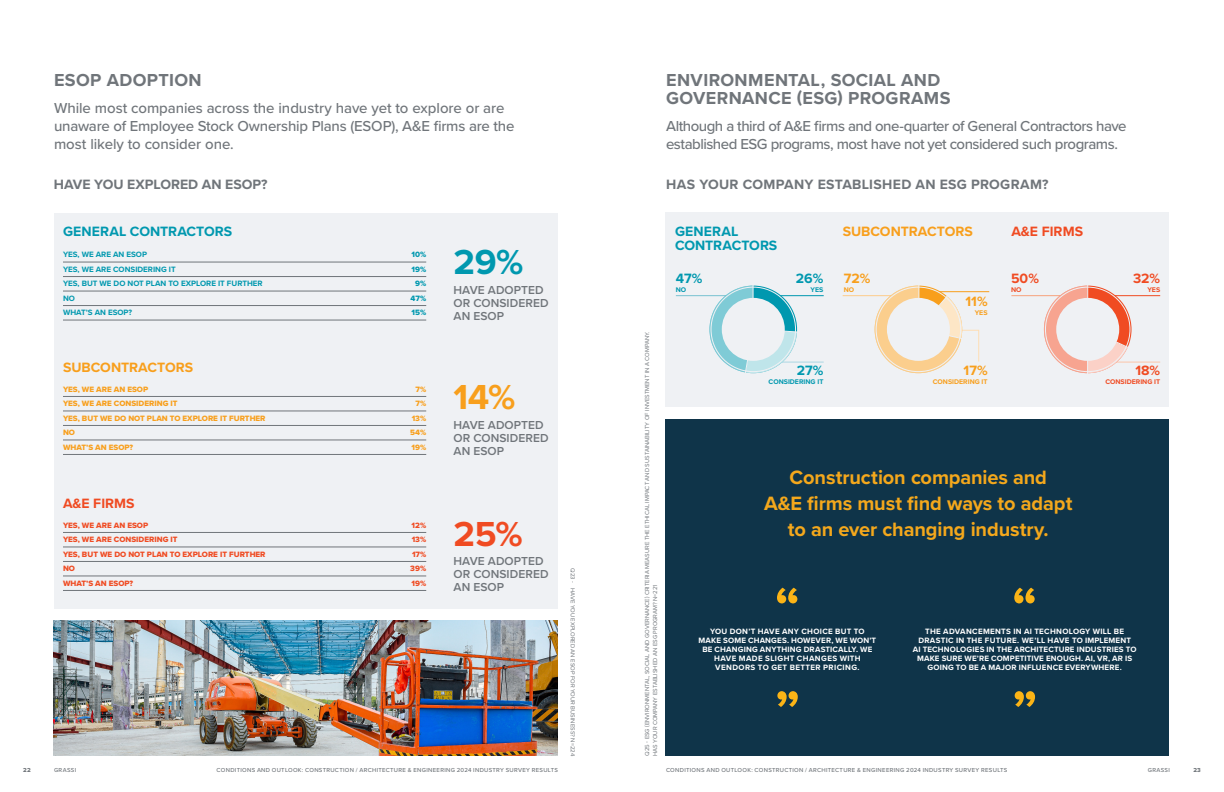
<style>
.page{position:relative;width:1224px;height:792px;background:#fff}
.page>*{position:absolute;margin:0;border:0;box-sizing:border-box;transform-origin:0 0}
.t1{font:700 55px "Proxima Nova";color:#fbb416}
.Chart_Heading{font:700 36px "Proxima Nova";color:#0098af}
.Chart_Heading-2{font:700 36px "Proxima Nova";color:#f04b22}
.Chart_Heading-3{font:700 36px "Proxima Nova";color:#f89f1c}
.t2{font:700 20px/26px "Proxima Nova";letter-spacing:-.005em;color:#f4a81c;text-align:center}
.t3{font:700 18px/18px "Proxima Nova";letter-spacing:.02em;color:#70757a}
.Body_-_Intro{font:500 15px/18px "Proxima Nova";letter-spacing:-.02em;color:#70757a}
.Chart_Heading-4{font:700 14px "Proxima Nova";letter-spacing:.015em;color:#70757a}
.Chart_Heading-5{font:700 14px/14px "Proxima Nova";letter-spacing:.005em;color:#0098af}
.Chart_Heading-6{font:700 14px "Proxima Nova";color:#f89f1c}
.Chart_Heading-7{font:700 14px "Proxima Nova";letter-spacing:.005em;color:#f04b22}
.infographic_copy{font:600 12px/13px "Proxima Nova";letter-spacing:.005em;color:#70757a}
.t4{font:700 8px/9px "Proxima Nova";letter-spacing:.02em;color:#fff;text-align:center}
.Chart_Heading-8{font:8px "Proxima Nova Extrabld";color:#f04b22}
.Chart_Heading-9{font:8px "Proxima Nova Extrabld";color:#f89f1c}
.Chart_Heading-10{font:700 8px "Proxima Nova";color:#0098af}
.Chart_Heading-11{font:8px "Proxima Nova Extrabld";color:#0098af}
.Chart_Heading-12{font:700 7px "Proxima Nova";color:#0098af}
.Chart_Heading-13{font:700 7px "Proxima Nova";color:#f89f1c}
.Chart_Heading-14{font:700 7px "Proxima Nova";color:#f04b22}
.t5{font:6px/8px "Proxima Nova";color:#70757a}
.t6{font:500 6px "Proxima Nova";letter-spacing:.05em;color:#70757a}
.t7{font:6px "Proxima Nova Extrabld";color:#70757a}
</style>
<div class="page">
<div style="left:665px;top:420px;width:504px;height:336px;background:#0f3449"></div>
<div style="left:665px;top:213px;width:504px;height:194px;background:#eff1f4"></div>
<div style="left:54px;top:213px;width:504px;height:396px;background:#eff1f4"></div>
<hr style="left:63px;top:262px;width:363px;height:1px;background:#70757a">
<hr style="left:63px;top:276px;width:363px;height:1px;background:#70757a">
<hr style="left:63px;top:291px;width:363px;height:1px;background:#70757a">
<hr style="left:63px;top:305px;width:363px;height:1px;background:#70757a">
<hr style="left:63px;top:320px;width:363px;height:1px;background:#70757a">
<hr style="left:63px;top:532px;width:363px;height:1px;background:#70757a">
<hr style="left:63px;top:547px;width:363px;height:1px;background:#70757a">
<hr style="left:63px;top:561px;width:363px;height:1px;background:#70757a">
<hr style="left:63px;top:576px;width:363px;height:1px;background:#70757a">
<hr style="left:63px;top:590px;width:363px;height:1px;background:#70757a">
<hr style="left:63px;top:396px;width:363px;height:1px;background:#70757a">
<hr style="left:63px;top:411px;width:363px;height:1px;background:#70757a">
<hr style="left:63px;top:425px;width:363px;height:1px;background:#70757a">
<hr style="left:63px;top:440px;width:363px;height:1px;background:#70757a">
<hr style="left:63px;top:454px;width:363px;height:1px;background:#70757a">
<hr style="left:676px;top:295px;width:54px;height:1px;background:#78c2d1">
<hr style="left:780px;top:362px;width:44px;height:1px;background:#acd7e3">
<hr style="left:778px;top:295px;width:46px;height:1px;background:#0098af">
<hr style="left:843px;top:295px;width:56px;height:1px;background:#fdcc8b">
<hr style="left:936px;top:291px;width:53px;height:1px;background:#f89f1c">
<hr style="left:1114px;top:362px;width:46px;height:1px;background:#fbc6aa">
<hr style="left:1011px;top:295px;width:55px;height:1px;background:#f7a37d">
<hr style="left:1112px;top:295px;width:48px;height:1px;background:#f04b22">
<svg style="left:709px;top:286px;width:94px;height:88px"></svg>
<svg style="left:875px;top:286px;width:105px;height:87px"></svg>
<svg style="left:1044px;top:286px;width:92px;height:87px"></svg>
<img style="left:54px;top:620px;width:504px;height:136px">
<h1 class="t3" style="left:54px;top:71px;width:149px">ESOP ADOPTION</h1>
<p class="Body_-_Intro" style="left:54px;top:99px;width:462px">While most companies across the industry have yet to explore or are unaware of Employee Stock Ownership Plans (ESOP), A&amp;E firms are the most likely to consider one.</p>
<p class="Chart_Heading-4" style="left:54px;top:174px;width:215px">HAVE YOU EXPLORED AN ESOP?</p>
<h2 class="Chart_Heading-5" style="left:63px;top:224px;width:171px">GENERAL CONTRACTORS</h2>
<p class="Chart_Heading-10" style="left:63px;top:249px;width:86px">YES, WE ARE AN ESOP</p>
<p class="Chart_Heading-11" style="left:412px;top:249px;width:16px">10%</p>
<p class="Chart_Heading-10" style="left:63px;top:263px;width:114px">YES, WE ARE CONSIDERING IT</p>
<p class="Chart_Heading-11" style="left:412px;top:263px;width:16px">19%</p>
<p class="Chart_Heading-10" style="left:63px;top:278px;width:201px">YES, BUT WE DO NOT PLAN TO EXPLORE IT FURTHER</p>
<p class="Chart_Heading-11" style="left:415px;top:278px;width:13px">9%</p>
<p class="Chart_Heading-10" style="left:63px;top:292px;width:13px">NO</p>
<p class="Chart_Heading-11" style="left:411px;top:292px;width:17px">47%</p>
<p class="Chart_Heading-10" style="left:63px;top:307px;width:71px">WHAT’S AN ESOP?</p>
<p class="Chart_Heading-11" style="left:412px;top:307px;width:16px">15%</p>
<h2 class="Chart_Heading-6" style="left:63px;top:356px;width:132px">SUBCONTRACTORS</h2>
<p class="Chart_Heading-9" style="left:63px;top:383px;width:87px">YES, WE ARE AN ESOP</p>
<p class="Chart_Heading-9" style="left:416px;top:383px;width:12px">7%</p>
<p class="Chart_Heading-9" style="left:63px;top:398px;width:116px">YES, WE ARE CONSIDERING IT</p>
<p class="Chart_Heading-9" style="left:416px;top:398px;width:12px">7%</p>
<p class="Chart_Heading-9" style="left:63px;top:412px;width:204px">YES, BUT WE DO NOT PLAN TO EXPLORE IT FURTHER</p>
<p class="Chart_Heading-9" style="left:412px;top:412px;width:16px">13%</p>
<p class="Chart_Heading-9" style="left:63px;top:427px;width:14px">NO</p>
<p class="Chart_Heading-9" style="left:410px;top:427px;width:18px">54%</p>
<p class="Chart_Heading-9" style="left:63px;top:441px;width:72px">WHAT’S AN ESOP?</p>
<p class="Chart_Heading-9" style="left:412px;top:441px;width:16px">19%</p>
<h2 class="Chart_Heading-7" style="left:63px;top:492px;width:73px">A&amp;E FIRMS</h2>
<p class="Chart_Heading-8" style="left:63px;top:519px;width:87px">YES, WE ARE AN ESOP</p>
<p class="Chart_Heading-8" style="left:412px;top:519px;width:16px">12%</p>
<p class="Chart_Heading-8" style="left:63px;top:534px;width:116px">YES, WE ARE CONSIDERING IT</p>
<p class="Chart_Heading-8" style="left:412px;top:534px;width:16px">13%</p>
<p class="Chart_Heading-8" style="left:63px;top:548px;width:204px">YES, BUT WE DO NOT PLAN TO EXPLORE IT FURTHER</p>
<p class="Chart_Heading-8" style="left:412px;top:548px;width:16px">17%</p>
<p class="Chart_Heading-8" style="left:63px;top:563px;width:14px">NO</p>
<p class="Chart_Heading-8" style="left:410px;top:563px;width:17px">39%</p>
<p class="Chart_Heading-8" style="left:63px;top:577px;width:72px">WHAT’S AN ESOP?</p>
<p class="Chart_Heading-8" style="left:412px;top:577px;width:16px">19%</p>
<p class="Chart_Heading" style="left:454px;top:235px;width:71px">29%</p>
<p class="infographic_copy" style="left:454px;top:284px;width:97px">HAVE ADOPTED<br>OR CONSIDERED<br>AN ESOP</p>
<p class="Chart_Heading-3" style="left:454px;top:370px;width:63px">14%</p>
<p class="infographic_copy" style="left:454px;top:418px;width:97px">HAVE ADOPTED<br>OR CONSIDERED<br>AN ESOP</p>
<p class="Chart_Heading-2" style="left:454px;top:507px;width:71px">25%</p>
<p class="infographic_copy" style="left:454px;top:554px;width:97px">HAVE ADOPTED<br>OR CONSIDERED<br>AN ESOP</p>
<p class="t5" style="left:577px;top:568px;width:189px;rotate:90deg">Q23 - HAVE YOU EXPLORED AN ESOP FOR YOUR BUSINESS? N=224</p>
<h1 class="t3" style="left:666px;top:71px;width:286px">ENVIRONMENTAL, SOCIAL AND<br>GOVERNANCE (ESG) PROGRAMS</h1>
<p class="Body_-_Intro" style="left:666px;top:117px;width:462px">Although a third of A&amp;E firms and one-quarter of General Contractors have established ESG programs, most have not yet considered such programs.</p>
<p class="t5" style="left:643px;top:756px;width:426px;rotate:-90deg">Q25 - ESG (ENVIRONMENTAL, SOCIAL AND GOVERNANCE) CRITERIA MEASURE THE ETHICAL IMPACT AND SUSTAINABILITY OF INVESTMENT IN A COMPANY.<br>HAS YOUR COMPANY ESTABLISHED AN ESG PROGRAM? N=221</p>
<h2 class="Chart_Heading-4" style="left:666px;top:174px;width:384px">HAS YOUR COMPANY ESTABLISHED AN ESG PROGRAM?</h2>
<h2 class="Chart_Heading-5" style="left:675px;top:224px;width:104px">GENERAL<br>CONTRACTORS</h2>
<h2 class="Chart_Heading-6" style="left:843px;top:220px;width:132px">SUBCONTRACTORS</h2>
<h2 class="Chart_Heading-7" style="left:1011px;top:220px;width:73px">A&amp;E FIRMS</h2>
<p class="Chart_Heading-5" style="left:676px;top:271px;width:28px">47%</p>
<p class="Chart_Heading-12" style="left:676px;top:284px;width:12px">NO</p>
<p class="Chart_Heading-5" style="left:796px;top:271px;width:29px">26%</p>
<p class="Chart_Heading-12" style="left:811px;top:284px;width:14px">YES</p>
<p class="Chart_Heading-6" style="left:844px;top:268px;width:28px">72%</p>
<p class="Chart_Heading-13" style="left:844px;top:284px;width:12px">NO</p>
<p class="Chart_Heading-7" style="left:1011px;top:268px;width:29px">50%</p>
<p class="Chart_Heading-14" style="left:1011px;top:284px;width:12px">NO</p>
<p class="Chart_Heading-7" style="left:1133px;top:268px;width:29px">32%</p>
<p class="Chart_Heading-14" style="left:1147px;top:284px;width:14px">YES</p>
<p class="Chart_Heading-6" style="left:966px;top:291px;width:24px">11%</p>
<p class="Chart_Heading-13" style="left:975px;top:308px;width:14px">YES</p>
<p class="Chart_Heading-5" style="left:797px;top:363px;width:28px">27%</p>
<p class="Chart_Heading-12" style="left:769px;top:377px;width:56px">CONSIDERING IT</p>
<p class="Chart_Heading-6" style="left:964px;top:360px;width:25px">17%</p>
<p class="Chart_Heading-13" style="left:933px;top:377px;width:56px">CONSIDERING IT</p>
<p class="Chart_Heading-7" style="left:1135px;top:360px;width:26px">18%</p>
<p class="Chart_Heading-14" style="left:1105px;top:377px;width:56px">CONSIDERING IT</p>
<h1 class="t2" style="left:764px;top:464px;width:310px">Construction companies and<br>A&amp;E firms must find ways to adapt to an ever changing industry.</h1>
<p class="t1" style="left:775px;top:566px;width:27px">“</p>
<p class="t4" style="left:699px;top:636px;width:179px">MAKE SOME CHANGES. HOWEVER, WE WON’T BE CHANGING ANYTHING DRASTICALLY. WE HAVE MADE SLIGHT CHANGES WITH VENDORS TO GET BETTER PRICING.</p>
<p class="t1" style="left:775px;top:669px;width:27px">”</p>
<p class="t4" style="left:710px;top:627px;width:156px">YOU DON’T HAVE ANY CHOICE BUT TO</p>
<p class="t1" style="left:1012px;top:566px;width:27px">“</p>
<p class="t4" style="left:913px;top:636px;width:225px">DRASTIC IN THE FUTURE. WE’LL HAVE TO IMPLEMENT<br>AI TECHNOLOGIES IN THE ARCHITECTURE INDUSTRIES TO MAKE SURE WE’RE COMPETITIVE ENOUGH. AI, VR, AR IS GOING TO BE A MAJOR INFLUENCE EVERYWHERE.</p>
<p class="t1" style="left:1012px;top:669px;width:27px">”</p>
<p class="t4" style="left:925px;top:627px;width:200px">THE ADVANCEMENTS IN AI TECHNOLOGY WILL BE</p>
<p class="t7" style="left:23px;top:766px;width:9px">22</p>
<p class="t6" style="left:54px;top:766px;width:24px">GRASSI</p>
<p class="t6" style="left:217px;top:766px;width:343px">CONDITIONS AND OUTLOOK: CONSTRUCTION / ARCHITECTURE &amp; ENGINEERING 2024 INDUSTRY SURVEY RESULTS</p>
<p class="t6" style="left:666px;top:766px;width:343px">CONDITIONS AND OUTLOOK: CONSTRUCTION / ARCHITECTURE &amp; ENGINEERING 2024 INDUSTRY SURVEY RESULTS</p>
<p class="t6" style="left:1148px;top:766px;width:24px">GRASSI</p>
<p class="t7" style="left:1193px;top:766px;width:9px">23</p>
</div>
